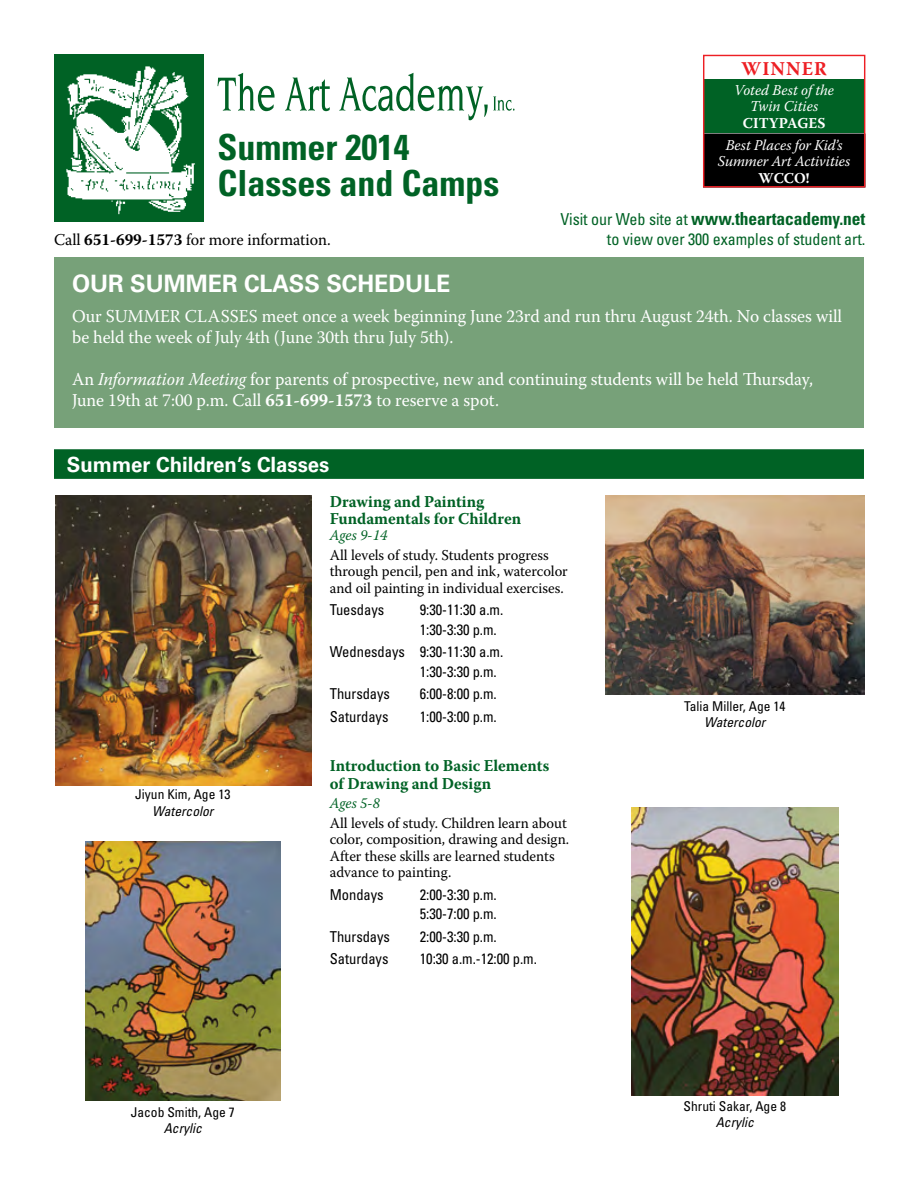
<style>
.page{position:relative;width:918px;height:1188px;background:#fff}
.page>*{position:absolute;margin:0;border:0;box-sizing:border-box;transform-origin:0 0}
.t1{font:700 condensed 36px/36px "Univers LT Std";color:#006225}
.Large_Head{font:700 24px "Univers LT Std";color:#fff}
.Large_Head-2{font:700 21px "Univers LT Std";color:#fff}
.Class_title{font:700 19.5px "Warnock Pro";letter-spacing:.055em;color:#ed1f24}
.Body_text{font:18px/21px "Warnock Pro";letter-spacing:-.005em;color:#fff}
.Class_title-2{font:700 condensed 18px "Univers LT Std";letter-spacing:-.005em;color:#006225}
.Class_title-3{font:700 16.5px/18px "Warnock Pro";letter-spacing:-.005em;color:#006225}
.t2{font:16.5px "Warnock Pro";letter-spacing:-.005em;color:#000}
.Class_title-4{font:condensed 16.5px "Univers LT Std";letter-spacing:-.005em;color:#006225}
.Body_text-2{font:15px/16.5px "Warnock Pro";letter-spacing:-.005em;color:#000}
.Body_text-3{font:condensed 15px "Univers LT Std";letter-spacing:-.005em;color:#000}
.Class_times{font:condensed 15px "Univers LT Std";letter-spacing:-.005em;color:#000}
.Class_title-5{font:italic 15px/16.5px "Warnock Pro";letter-spacing:-.005em;color:#fff;text-align:center}
.Class_title-6{font:700 15px "Warnock Pro";letter-spacing:.01em;color:#fff}
.Class_title-7{font:italic 15px "Warnock Pro";letter-spacing:-.005em;color:#006225}
.Body_text-4{font:italic 15px "Warnock Pro";color:#006225}
.Name{font:condensed 13.5px "Univers LT Std";color:#000}
.Medium{font:italic condensed 13.5px "Univers LT Std";color:#000}
.s1{font-weight:700}
.s2{font-weight:700;font-style:normal}
.s3{font-weight:400;font-size:16.5px}
.s4{font-style:italic}
</style>
<div class="page">
<div style="left:54px;top:449px;width:810px;height:30px;background:#006225;border:2px solid #006225"></div>
<svg style="left:218px;top:73px;width:57px;height:38px"></svg>
<svg style="left:285px;top:77px;width:45px;height:34px"></svg>
<svg style="left:339px;top:73px;width:176px;height:47px"></svg>
<img style="left:54px;top:54px;width:149px;height:167px">
<div style="left:55px;top:257px;width:809px;height:171px;background:#77a179"></div>
<div style="left:703px;top:80px;width:162px;height:54px;background:#006225"></div>
<div style="left:704px;top:134px;width:161px;height:53px;background:#000"></div>
<div style="left:703px;top:133px;width:162px;height:54px;border:1px solid #000"></div>
<div style="left:703px;top:55px;width:162px;height:132px;border:1px solid #ed1f24"></div>
<img style="left:631px;top:807px;width:207px;height:289px">
<img style="left:55px;top:495px;width:257px;height:290px">
<img style="left:606px;top:495px;width:258px;height:199px">
<img style="left:85px;top:841px;width:196px;height:259px">
<p class="t1" style="left:218px;top:129px;width:283px">Summer 2014<br>Classes and Camps</p>
<p class="t2" style="left:54px;top:230px;width:278px">Call <span class="s1">651-699-1573</span> for more information.</p>
<p class="Class_title" style="left:741px;top:57px;width:87px">WINNER</p>
<p class="Class_title-5" style="left:734px;top:81px;width:101px">Voted Best of the<br>Twin Cities</p>
<p class="Class_title-6" style="left:743px;top:114px;width:84px">CITYPAGES</p>
<p class="Class_title-5" style="left:718px;top:136px;width:134px">Best Places for Kid’s<br>Summer Art Activities<br><span class="s2">WCCO!</span></p>
<p class="Class_title-2" style="left:560px;top:208px;width:307px"><span class="s3">Visit our Web site at</span> www.theartacademy.net</p>
<p class="Class_title-4" style="left:607px;top:228px;width:260px">to view over 300 examples of student art.</p>
<p class="Large_Head" style="left:72px;top:269px;width:380px">OUR SUMMER CLASS SCHEDULE</p>
<p class="Body_text" style="left:72px;top:305px;width:772px">Our SUMMER CLASSES meet once a week beginning June 23rd and run thru August 24th. No classes will be held the week of July 4th (June 30th thru July 5th).</p>
<p class="Body_text" style="left:72px;top:368px;width:742px">An <span class="s4">Information Meeting</span> for parents of prospective, new and continuing students will be held Thursday,<br>June 19th at 7:00 p.m. Call <span class="s1">651-699-1573</span> to reserve a spot.</p>
<p class="Large_Head-2" style="left:67px;top:452px;width:264px">Summer Children’s Classes</p>
<p class="Name" style="left:135px;top:786px;width:97px">Jiyun Kim, Age 13</p>
<p class="Medium" style="left:152px;top:802px;width:63px">Watercolor</p>
<p class="Name" style="left:131px;top:1104px;width:106px">Jacob Smith, Age 7</p>
<p class="Medium" style="left:164px;top:1120px;width:40px">Acrylic</p>
<p class="Class_title-3" style="left:330px;top:493px;width:193px;line-height:16.5px">Drawing and Painting<br>Fundamentals for Children</p>
<p class="Class_title-7" style="left:330px;top:526px;width:59px">Ages 9-14</p>
<p class="Body_text-2" style="left:330px;top:546px;width:240px">All levels of study. Students progress through pencil, pen and ink, watercolor and oil painting in individual exercises.</p>
<p class="Body_text-3" style="left:330px;top:600px;width:56px">Tuesdays</p>
<p class="Body_text-3" style="left:420px;top:600px;width:85px">9:30-11:30 a.m.</p>
<p class="Body_text-3" style="left:420px;top:620px;width:78px">1:30-3:30 p.m.</p>
<p class="Body_text-3" style="left:330px;top:642px;width:175px">Wednesdays 9:30-11:30 a.m.</p>
<p class="Body_text-3" style="left:420px;top:662px;width:78px">1:30-3:30 p.m.</p>
<p class="Body_text-3" style="left:330px;top:684px;width:62px">Thursdays</p>
<p class="Body_text-3" style="left:420px;top:684px;width:78px">6:00-8:00 p.m.</p>
<p class="Body_text-3" style="left:330px;top:707px;width:60px">Saturdays</p>
<p class="Body_text-3" style="left:420px;top:707px;width:78px">1:00-3:00 p.m.</p>
<p class="Class_title-3" style="left:330px;top:756px;width:221px">Introduction to Basic Elements of Drawing and Design</p>
<p class="Body_text-4" style="left:330px;top:794px;width:52px">Ages 5-8</p>
<p class="Body_text-2" style="left:330px;top:814px;width:241px">All levels of study. Children learn about color, composition, drawing and design.<br>After these skills are learned students advance to painting.</p>
<p class="Class_times" style="left:330px;top:885px;width:55px">Mondays</p>
<p class="Class_times" style="left:420px;top:885px;width:78px">2:00-3:30 p.m.</p>
<p class="Class_times" style="left:420px;top:905px;width:78px">5:30-7:00 p.m.</p>
<p class="Class_times" style="left:330px;top:927px;width:62px">Thursdays</p>
<p class="Class_times" style="left:420px;top:927px;width:78px">2:00-3:30 p.m.</p>
<p class="Class_times" style="left:330px;top:950px;width:60px">Saturdays</p>
<p class="Class_times" style="left:420px;top:950px;width:119px">10:30 a.m.-12:00 p.m.</p>
<p class="Name" style="left:684px;top:697px;width:103px">Talia Miller, Age 14</p>
<p class="Medium" style="left:704px;top:714px;width:63px">Watercolor</p>
<p class="Name" style="left:684px;top:1098px;width:104px">Shruti Sakar, Age 8</p>
<p class="Medium" style="left:716px;top:1114px;width:40px">Acrylic</p>
</div>
